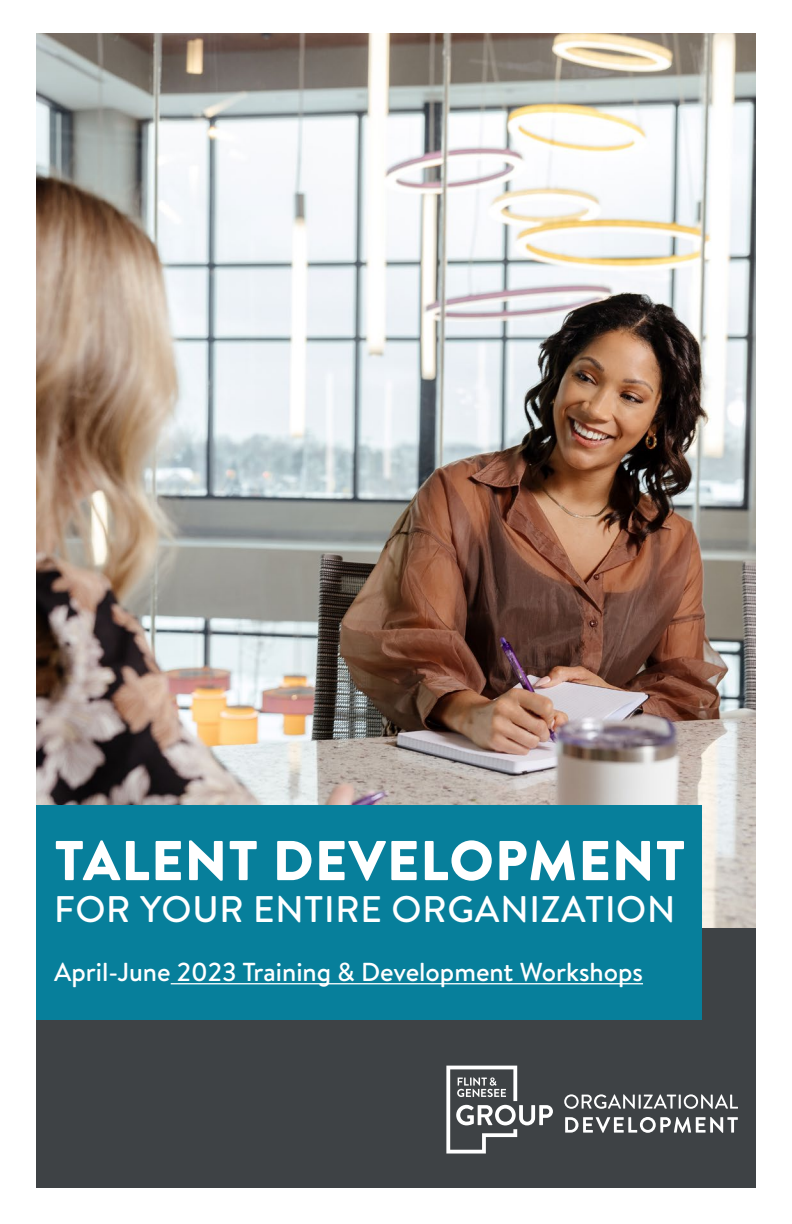
<style>
.page{position:relative;width:792px;height:1224px;background:#fff}
.page>*{position:absolute;margin:0;border:0;box-sizing:border-box;transform-origin:0 0}
.t1{font:900 56px "Brandon Text";letter-spacing:.02em;color:#fff}
.t2{font:500 37px "Brandon Text";letter-spacing:.02em;color:#fff}
.t3{font:500 26px "Brandon Text";color:#fff}
</style>
<div class="page">
<img style="left:36px;top:33px;width:720px;height:896px">
<div style="left:36px;top:929px;width:720px;height:259px;background:#3e4245"></div>
<div style="left:36px;top:805px;width:666px;height:215px;background:#077f9b"></div>
<svg style="left:446px;top:1066px;width:107px;height:88px"></svg>
<svg style="left:565px;top:1117px;width:173px;height:16px"></svg>
<svg style="left:564px;top:1094px;width:174px;height:15px"></svg>
<hr style="left:171px;top:983px;width:472px;height:1px;background:#fff">
<h1 class="t1" style="left:54px;top:821px;width:633px">TALENT DEVELOPMENT</h1>
<h2 class="t2" style="left:54px;top:884px;width:623px">FOR YOUR ENTIRE ORGANIZATION</h2>
<p class="t3" style="left:54px;top:954px;width:591px">April-June 2023 Training &amp; Development Workshops</p>
</div>
